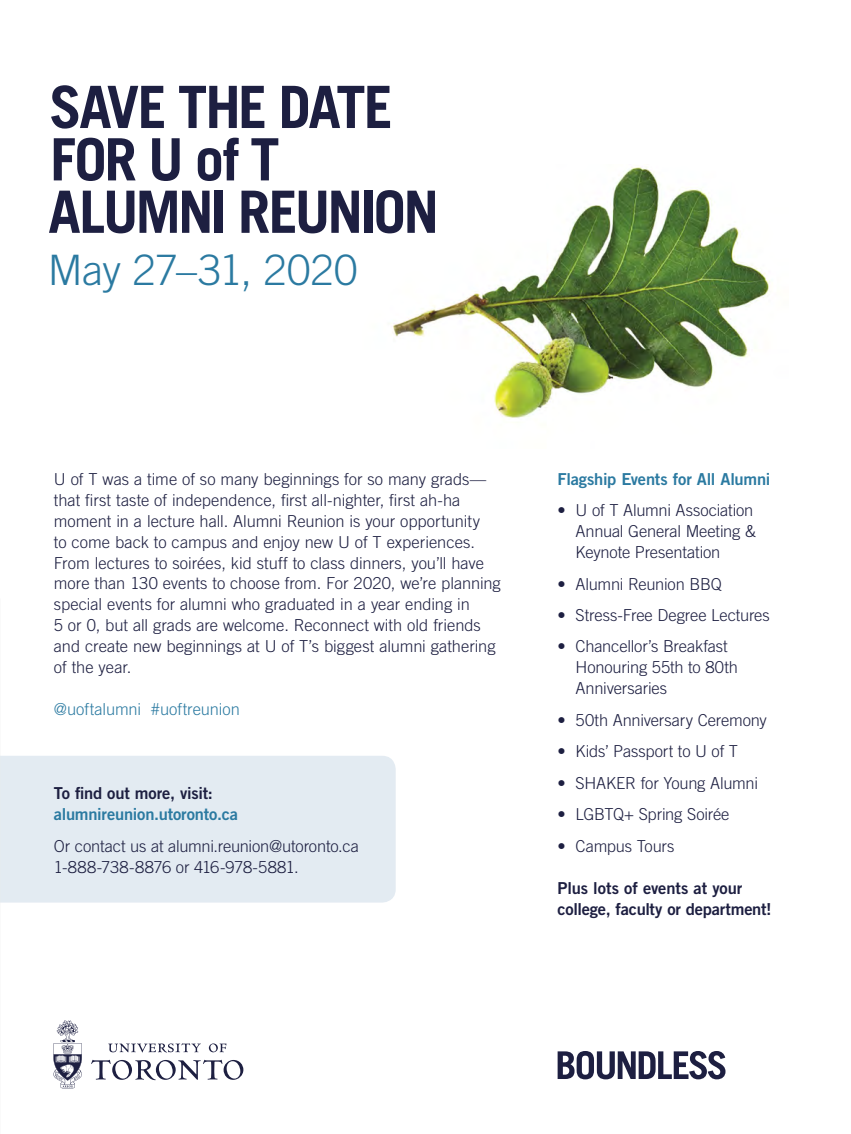
<style>
.page{position:relative;width:851px;height:1134px;background:#fff}
.page>*{position:absolute;margin:0;border:0;box-sizing:border-box;transform-origin:0 0}
.t1{font:700 58.5px/52.3px "Trade Gothic LT Std";letter-spacing:-.045em;color:#1d1f41}
.t2{font:300 42px "Trade Gothic LT Std";letter-spacing:-.005em;color:#2b7aa1}
.t3{font:300 16.5px/21px "Trade Gothic LT Std";letter-spacing:-.005em;color:#1d1f41}
.t4{font:16.5px/21px "Trade Gothic LT Std Bd 2";letter-spacing:-.01em;color:#1d1f41}
.t5{font:16.5px "Trade Gothic LT Std Bd 2";letter-spacing:-.015em;color:#2b7aa1}
.t6{font:300 16.5px "Trade Gothic LT Std";color:#2b7aa1}
</style>
<div class="page">
<svg style="left:91px;top:1043px;width:152px;height:37px"></svg>
<svg style="left:53px;top:1020px;width:29px;height:68px"></svg>
<img style="left:392px;top:167px;width:378px;height:251px">
<svg style="left:557px;top:1051px;width:168px;height:28px"></svg>
<div style="left:1px;top:756px;width:394px;height:147px;background:#e3ebf2"></div>
<img style="left:0;top:598px;width:1px;height:536px">
<h1 class="t1" style="left:48px;top:80px;width:392px">SAVE THE DATE<br>FOR U of T<br>ALUMNI REUNION</h1>
<h2 class="t2" style="left:48px;top:245px;width:311px">May 27–31, 2020</h2>
<p class="t3" style="left:54px;top:468px;width:448px">U of T was a time of so many beginnings for so many grads— that first taste of independence, first all-nighter, first ah-ha moment in a lecture hall. Alumni Reunion is your opportunity<br>to come back to campus and enjoy new U of T experiences.<br>From lectures to soirées, kid stuff to class dinners, you’ll have more than 130 events to choose from. For 2020, we’re planning special events for alumni who graduated in a year ending in<br>5 or 0, but all grads are welcome. Reconnect with old friends and create new beginnings at U of T’s biggest alumni gathering of the year.</p>
<p class="t6" style="left:54px;top:700px;width:187px">@uoftalumni #uoftreunion</p>
<p class="t4" style="left:54px;top:783px;width:160px">To find out more, visit:</p>
<p class="t5" style="left:54px;top:804px;width:186px">alumnireunion.utoronto.ca</p>
<p class="t3" style="left:54px;top:835px;width:306px">Or contact us at alumni.reunion@utoronto.ca<br>1-888-738-8876 or 416-978-5881.</p>
<p class="t5" style="left:557px;top:469px;width:214px">Flagship Events for All Alumni</p>
<p class="t3" style="left:575px;top:500px;width:182px;text-indent:-18px">• U of T Alumni Association<br>Annual General Meeting &amp;<br>Keynote Presentation</p>
<p class="t3" style="left:557px;top:573px;width:166px">• Alumni Reunion BBQ</p>
<p class="t3" style="left:557px;top:604px;width:214px">• Stress-Free Degree Lectures</p>
<p class="t3" style="left:575px;top:636px;width:164px;text-indent:-18px">• Chancellor’s Breakfast<br>Honouring 55th to 80th<br>Anniversaries</p>
<p class="t3" style="left:557px;top:709px;width:211px">• 50th Anniversary Ceremony</p>
<p class="t3" style="left:557px;top:741px;width:182px">• Kids’ Passport to U of T</p>
<p class="t3" style="left:557px;top:772px;width:202px">• SHAKER for Young Alumni</p>
<p class="t3" style="left:557px;top:804px;width:173px">• LGBTQ+ Spring Soirée</p>
<p class="t3" style="left:557px;top:835px;width:118px">• Campus Tours</p>
<p class="t4" style="left:557px;top:877px;width:215px">Plus lots of events at your college, faculty or department!</p>
</div>
